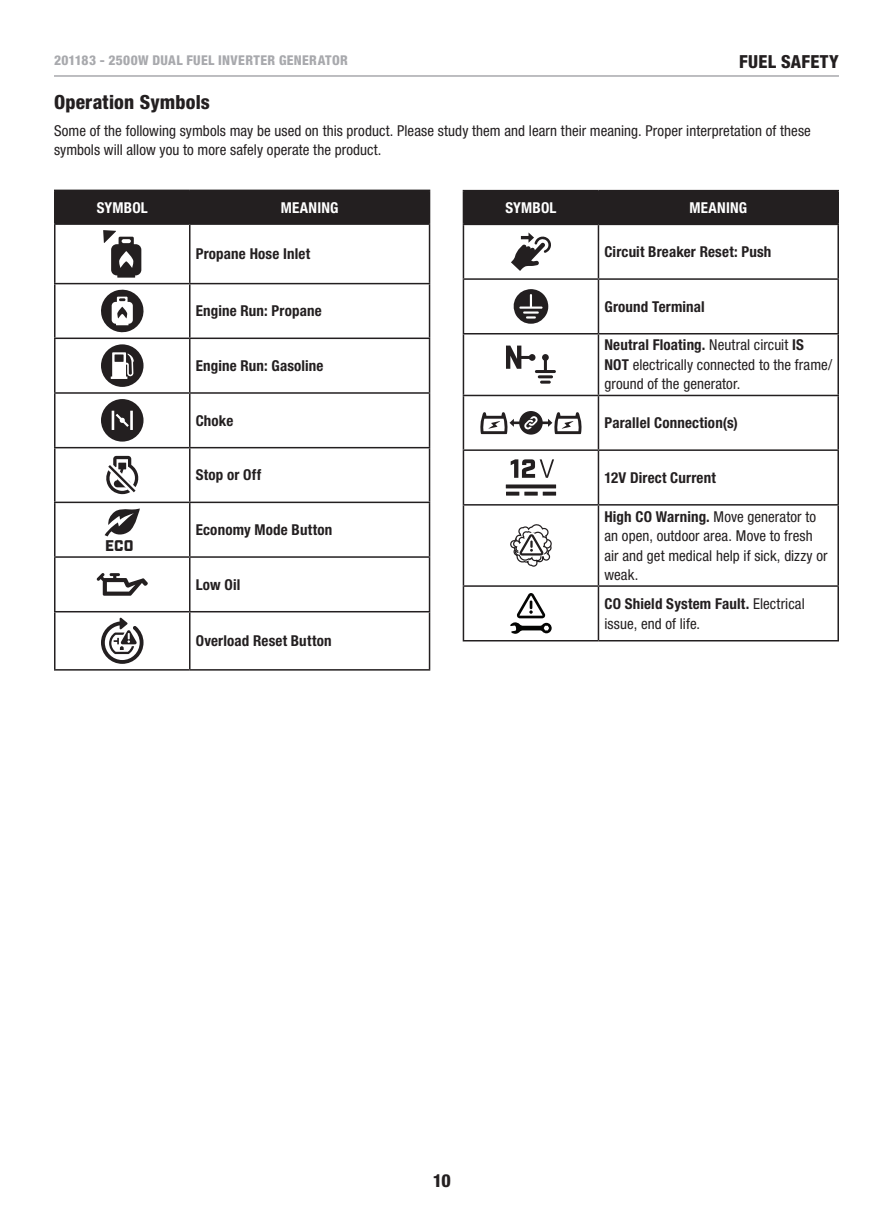
<style>
.page{position:relative;width:893px;height:1212px;background:#fff}
.page>*{position:absolute;margin:0;border:0;box-sizing:border-box;transform-origin:0 0}
.t1{font:800 condensed 19.5px "Helvetica Neue LT Std";letter-spacing:.01em;color:#231f20}
.t2{font:800 condensed 18px "Helvetica Neue LT Std";color:#231f20}
.t3{font:condensed 15px/19.5px "Helvetica Neue LT Std";letter-spacing:.005em;color:#231f20}
.t4{font:700 condensed 15px "Helvetica Neue LT Std";letter-spacing:.01em;color:#231f20}
.t5{font:700 condensed 15px "Helvetica Neue LT Std";letter-spacing:.01em;color:#fff}
.t6{font:900 15px "Industry";color:#231f20}
.t7{font:800 condensed 13.5px "Helvetica Neue LT Std";letter-spacing:.025em;color:#a8a9ad}
.s1{font-weight:700}
</style>
<div class="page">
<hr style="left:54px;top:75px;width:785px;height:2px;background:#a8a9ad">
<div style="left:56px;top:191px;width:373px;height:32px;background:#231f20"></div>
<hr style="left:54px;top:225px;width:2px;height:58px;background:#231f20">
<hr style="left:189px;top:225px;width:1px;height:58px;background:#231f20">
<hr style="left:429px;top:225px;width:1px;height:58px;background:#231f20">
<hr style="left:54px;top:283px;width:136px;height:1px;background:#231f20">
<hr style="left:54px;top:284px;width:2px;height:54px;background:#231f20">
<hr style="left:190px;top:283px;width:240px;height:1px;background:#231f20">
<hr style="left:189px;top:284px;width:1px;height:54px;background:#231f20">
<hr style="left:429px;top:284px;width:1px;height:54px;background:#231f20">
<hr style="left:54px;top:338px;width:136px;height:1px;background:#231f20">
<hr style="left:54px;top:339px;width:2px;height:53px;background:#231f20">
<hr style="left:190px;top:338px;width:240px;height:1px;background:#231f20">
<hr style="left:189px;top:339px;width:1px;height:53px;background:#231f20">
<hr style="left:429px;top:339px;width:1px;height:53px;background:#231f20">
<hr style="left:54px;top:392px;width:136px;height:2px;background:#231f20">
<hr style="left:54px;top:394px;width:2px;height:53px;background:#231f20">
<hr style="left:190px;top:392px;width:240px;height:2px;background:#231f20">
<hr style="left:189px;top:394px;width:1px;height:53px;background:#231f20">
<hr style="left:429px;top:394px;width:1px;height:53px;background:#231f20">
<hr style="left:54px;top:447px;width:136px;height:1px;background:#231f20">
<hr style="left:54px;top:448px;width:2px;height:54px;background:#231f20">
<hr style="left:190px;top:447px;width:240px;height:1px;background:#231f20">
<hr style="left:189px;top:448px;width:1px;height:54px;background:#231f20">
<hr style="left:429px;top:448px;width:1px;height:54px;background:#231f20">
<hr style="left:54px;top:502px;width:136px;height:1px;background:#231f20">
<hr style="left:54px;top:503px;width:2px;height:53px;background:#231f20">
<hr style="left:190px;top:502px;width:240px;height:1px;background:#231f20">
<hr style="left:189px;top:503px;width:1px;height:53px;background:#231f20">
<hr style="left:429px;top:503px;width:1px;height:53px;background:#231f20">
<hr style="left:54px;top:556px;width:136px;height:2px;background:#231f20">
<hr style="left:54px;top:558px;width:2px;height:53px;background:#231f20">
<hr style="left:190px;top:556px;width:240px;height:2px;background:#231f20">
<hr style="left:189px;top:558px;width:1px;height:53px;background:#231f20">
<hr style="left:429px;top:558px;width:1px;height:53px;background:#231f20">
<hr style="left:54px;top:611px;width:136px;height:1px;background:#231f20">
<hr style="left:54px;top:612px;width:2px;height:57px;background:#231f20">
<hr style="left:190px;top:611px;width:240px;height:1px;background:#231f20">
<hr style="left:189px;top:612px;width:1px;height:57px;background:#231f20">
<hr style="left:429px;top:612px;width:1px;height:57px;background:#231f20">
<hr style="left:54px;top:669px;width:136px;height:2px;background:#231f20">
<hr style="left:190px;top:669px;width:240px;height:2px;background:#231f20">
<hr style="left:54px;top:190px;width:136px;height:1px;background:#231f20">
<hr style="left:54px;top:191px;width:2px;height:32px;background:#231f20">
<hr style="left:190px;top:190px;width:240px;height:1px;background:#231f20">
<hr style="left:189px;top:191px;width:1px;height:32px;background:#231f20">
<hr style="left:429px;top:191px;width:1px;height:32px;background:#231f20">
<hr style="left:54px;top:223px;width:136px;height:2px;background:#231f20">
<hr style="left:190px;top:223px;width:240px;height:2px;background:#231f20">
<svg style="left:103px;top:230px;width:38px;height:48px"></svg>
<svg style="left:101px;top:289px;width:43px;height:44px"></svg>
<div style="left:101px;top:344px;width:43px;height:43px;background:#231f20;border-radius:50%"></div>
<svg style="left:111px;top:352px;width:23px;height:27px"></svg>
<div style="left:101px;top:399px;width:43px;height:43px;background:#231f20;border-radius:50%"></div>
<svg style="left:112px;top:411px;width:21px;height:19px"></svg>
<svg style="left:106px;top:456px;width:33px;height:38px"></svg>
<svg style="left:105px;top:508px;width:35px;height:28px"></svg>
<svg style="left:97px;top:573px;width:51px;height:23px"></svg>
<svg style="left:101px;top:618px;width:43px;height:46px"></svg>
<div style="left:464px;top:191px;width:373px;height:33px;background:#231f20"></div>
<hr style="left:463px;top:225px;width:1px;height:53px;background:#231f20">
<hr style="left:598px;top:225px;width:1px;height:53px;background:#231f20">
<hr style="left:837px;top:225px;width:2px;height:53px;background:#231f20">
<hr style="left:463px;top:278px;width:135px;height:2px;background:#231f20">
<hr style="left:463px;top:280px;width:1px;height:53px;background:#231f20">
<hr style="left:598px;top:278px;width:241px;height:2px;background:#231f20">
<hr style="left:598px;top:280px;width:1px;height:53px;background:#231f20">
<hr style="left:837px;top:280px;width:2px;height:53px;background:#231f20">
<hr style="left:463px;top:333px;width:135px;height:1px;background:#231f20">
<hr style="left:463px;top:334px;width:1px;height:61px;background:#231f20">
<hr style="left:598px;top:333px;width:241px;height:1px;background:#231f20">
<hr style="left:598px;top:334px;width:1px;height:61px;background:#231f20">
<hr style="left:837px;top:334px;width:2px;height:61px;background:#231f20">
<hr style="left:463px;top:395px;width:135px;height:1px;background:#231f20">
<hr style="left:463px;top:396px;width:1px;height:53px;background:#231f20">
<hr style="left:598px;top:395px;width:241px;height:1px;background:#231f20">
<hr style="left:598px;top:396px;width:1px;height:53px;background:#231f20">
<hr style="left:837px;top:396px;width:2px;height:53px;background:#231f20">
<hr style="left:463px;top:449px;width:135px;height:2px;background:#231f20">
<hr style="left:463px;top:451px;width:1px;height:53px;background:#231f20">
<hr style="left:598px;top:449px;width:241px;height:2px;background:#231f20">
<hr style="left:598px;top:451px;width:1px;height:53px;background:#231f20">
<hr style="left:837px;top:451px;width:2px;height:53px;background:#231f20">
<hr style="left:463px;top:504px;width:135px;height:2px;background:#231f20">
<hr style="left:463px;top:506px;width:1px;height:79px;background:#231f20">
<hr style="left:598px;top:504px;width:241px;height:2px;background:#231f20">
<hr style="left:598px;top:506px;width:1px;height:79px;background:#231f20">
<hr style="left:837px;top:506px;width:2px;height:79px;background:#231f20">
<hr style="left:463px;top:585px;width:135px;height:2px;background:#231f20">
<hr style="left:463px;top:587px;width:1px;height:53px;background:#231f20">
<hr style="left:598px;top:585px;width:241px;height:2px;background:#231f20">
<hr style="left:598px;top:587px;width:1px;height:53px;background:#231f20">
<hr style="left:837px;top:587px;width:2px;height:53px;background:#231f20">
<hr style="left:463px;top:640px;width:135px;height:1px;background:#231f20">
<hr style="left:598px;top:640px;width:241px;height:1px;background:#231f20">
<hr style="left:463px;top:190px;width:135px;height:1px;background:#231f20">
<hr style="left:463px;top:191px;width:1px;height:33px;background:#231f20">
<hr style="left:598px;top:190px;width:241px;height:1px;background:#231f20">
<hr style="left:598px;top:191px;width:1px;height:33px;background:#231f20">
<hr style="left:837px;top:191px;width:2px;height:33px;background:#231f20">
<hr style="left:463px;top:224px;width:135px;height:1px;background:#231f20">
<hr style="left:598px;top:224px;width:241px;height:1px;background:#231f20">
<svg style="left:511px;top:232px;width:40px;height:39px"></svg>
<svg style="left:513px;top:289px;width:35px;height:35px"></svg>
<svg style="left:506px;top:346px;width:50px;height:38px"></svg>
<svg style="left:480px;top:411px;width:102px;height:24px"></svg>
<svg style="left:506px;top:484px;width:50px;height:4px"></svg>
<svg style="left:543px;top:492px;width:13px;height:4px"></svg>
<svg style="left:524px;top:492px;width:14px;height:4px"></svg>
<svg style="left:506px;top:492px;width:13px;height:4px"></svg>
<svg style="left:511px;top:459px;width:43px;height:19px"></svg>
<svg style="left:510px;top:524px;width:42px;height:43px"></svg>
<svg style="left:510px;top:593px;width:42px;height:41px"></svg>
<p class="t7" style="left:54px;top:52px;width:115px">201183 - 2500W DUAL</p>
<p class="t7" style="left:186px;top:52px;width:15px">FUEL</p>
<p class="t7" style="left:218px;top:52px;width:29px">INVERTER</p>
<p class="t7" style="left:279px;top:52px;width:17px">GENERATOR</p>
<p class="t2" style="left:739px;top:50px;width:19px">FUEL</p>
<p class="t2" style="left:781px;top:50px;width:21px">SAFETY</p>
<h1 class="t1" style="left:54px;top:90px;width:157px">OPERATION SYMBOLS</h1>
<p class="t3" style="left:54px;top:120px;width:758px">Some of the following symbols may be used on this product. Please study them and learn their meaning. Proper interpretation of these symbols will allow you to more safely operate the product.</p>
<p class="t5" style="left:97px;top:198px;width:53px">SYMBOL</p>
<p class="t5" style="left:281px;top:198px;width:59px">MEANING</p>
<p class="t4" style="left:196px;top:245px;width:116px">Propane Hose Inlet</p>
<p class="t4" style="left:196px;top:302px;width:127px">Engine Run: Propane</p>
<p class="t4" style="left:196px;top:357px;width:129px">Engine Run: Gasoline</p>
<p class="t4" style="left:196px;top:411px;width:39px">Choke</p>
<p class="t4" style="left:196px;top:466px;width:67px">Stop or Off</p>
<p class="t6" style="left:105px;top:536px;width:30px">ECO</p>
<p class="t4" style="left:196px;top:521px;width:138px">Economy Mode Button</p>
<p class="t4" style="left:196px;top:575px;width:46px">Low Oil</p>
<p class="t4" style="left:196px;top:632px;width:137px">Overload Reset Button</p>
<p class="t5" style="left:505px;top:198px;width:53px">SYMBOL</p>
<p class="t5" style="left:690px;top:198px;width:59px">MEANING</p>
<p class="t4" style="left:604px;top:243px;width:168px">Circuit Breaker Reset: Push</p>
<p class="t4" style="left:604px;top:297px;width:102px">Ground Terminal</p>
<p class="t3" style="left:604px;top:335px;width:229px"><span class="s1">Neutral Floating.</span> Neutral circuit <span class="s1">IS<br>NOT</span> electrically connected to the frame/ ground of the generator.</p>
<p class="t4" style="left:604px;top:414px;width:135px">Parallel Connection(s)</p>
<p class="t4" style="left:604px;top:468px;width:113px">12V Direct Current</p>
<p class="t3" style="left:604px;top:506px;width:225px"><span class="s1">High CO Warning.</span> Move generator to an open, outdoor area. Move to fresh air and get medical help if sick, dizzy or weak.</p>
<p class="t3" style="left:604px;top:594px;width:202px"><span class="s1">CO Shield System Fault.</span> Electrical issue, end of life.</p>
<p class="t2" style="left:433px;top:1169px;width:20px">10</p>
</div>
